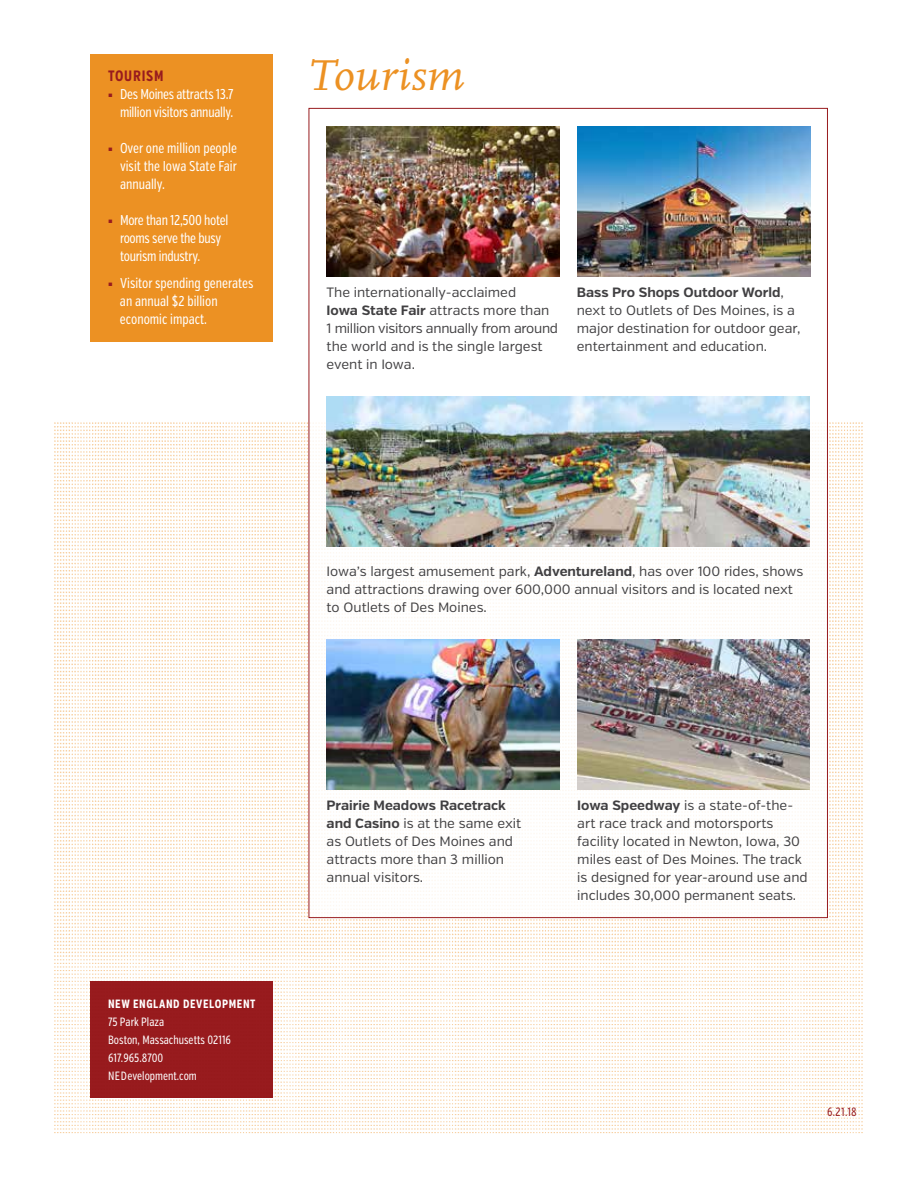
<style>
.page{position:relative;width:918px;height:1188px;background:#fff}
.page>*{position:absolute;margin:0;border:0;box-sizing:border-box;transform-origin:0 0}
.t1{font:italic 45px "Scala OT";color:#ec9123;scale:1.05 1}
.t2{font:700 15px "Verb Comp";letter-spacing:.05em;color:#981b1e}
.t3{font:14.25px/18px "Verb Comp";letter-spacing:-.005em;color:#fff}
.t4{font:13.5px/18px "Verb";color:#414042}
.t5{font:12px/18px "Verb Comp";color:#fff}
.t6{font:700 12px "Verb Comp";letter-spacing:.05em;color:#fff}
.t7{font:12px "Verb Comp";color:#981b1e}
.s1{font-family:"Scala OT";font-size:7.5px;color:#981b1e}
.s2{font-weight:700}
</style>
<div class="page">
<img style="left:54px;top:423px;width:809px;height:711px">
<div style="left:90px;top:54px;width:183px;height:288px;background:#ec9123"></div>
<div style="left:309px;top:108px;width:519px;height:810px;background:#fff"></div>
<div style="left:90px;top:981px;width:183px;height:117px;background:#981b1e"></div>
<img style="left:577px;top:126px;width:234px;height:151px">
<img style="left:326px;top:396px;width:484px;height:151px">
<img style="left:326px;top:126px;width:234px;height:151px">
<img style="left:577px;top:639px;width:233px;height:151px">
<img style="left:327px;top:639px;width:233px;height:151px">
<p class="t2" style="left:108px;top:67px;width:57px">TOURISM</p>
<p class="t3" style="left:108px;top:85px;width:127px"><span class="s1">▪</span> Des Moines attracts 13.7</p>
<p class="t3" style="left:120px;top:103px;width:115px">million visitors annually.</p>
<p class="t3" style="left:120px;top:139px;width:118px;text-align:justify;text-indent:-12px"><span class="s1">▪</span> Over one million people visit the Iowa State Fair annually.</p>
<p class="t3" style="left:120px;top:211px;width:110px;text-indent:-12px"><span class="s1">▪</span> More than 12,500 hotel rooms serve the busy tourism industry.</p>
<p class="t3" style="left:120px;top:274px;width:135px;text-indent:-12px"><span class="s1">▪</span> Visitor spending generates an annual $2 billion economic impact.</p>
<h1 class="t1" style="left:307px;top:51px;width:151px">Tourism</h1>
<p class="t4" style="left:327px;top:283px;width:233px">The internationally-acclaimed<br><span class="s2">Iowa State Fair</span> attracts more than<br>1 million visitors annually from around the world and is the single largest event in Iowa.</p>
<p class="t4" style="left:577px;top:283px;width:225px"><span class="s2">Bass Pro Shops Outdoor World</span>, next to Outlets of Des Moines, is a major destination for outdoor gear, entertainment and education.</p>
<p class="t4" style="left:327px;top:562px;width:478px">Iowa’s largest amusement park, <span class="s2">Adventureland</span>, has over 100 rides, shows and attractions drawing over 600,000 annual visitors and is located next to Outlets of Des Moines.</p>
<p class="t6" style="left:108px;top:997px;width:149px">NEW ENGLAND DEVELOPMENT</p>
<p class="t5" style="left:108px;top:1013px;width:125px">75 Park Plaza<br>Boston, Massachusetts 02116<br>617.965.8700<br>NEDevelopment.com</p>
<p class="t4" style="left:327px;top:796px;width:196px"><span class="s2">Prairie Meadows Racetrack and Casino</span> is at the same exit as Outlets of Des Moines and attracts more than 3 million annual visitors.</p>
<p class="t4" style="left:577px;top:796px;width:232px"><span class="s2">Iowa Speedway</span> is a state-of-the&shy;art race track and motorsports facility located in Newton, Iowa, 30 miles east of Des Moines. The track is designed for year-around use and includes 30,000 permanent seats.</p>
<p class="t7" style="left:827px;top:1105px;width:31px">6.21.18</p>
</div>
